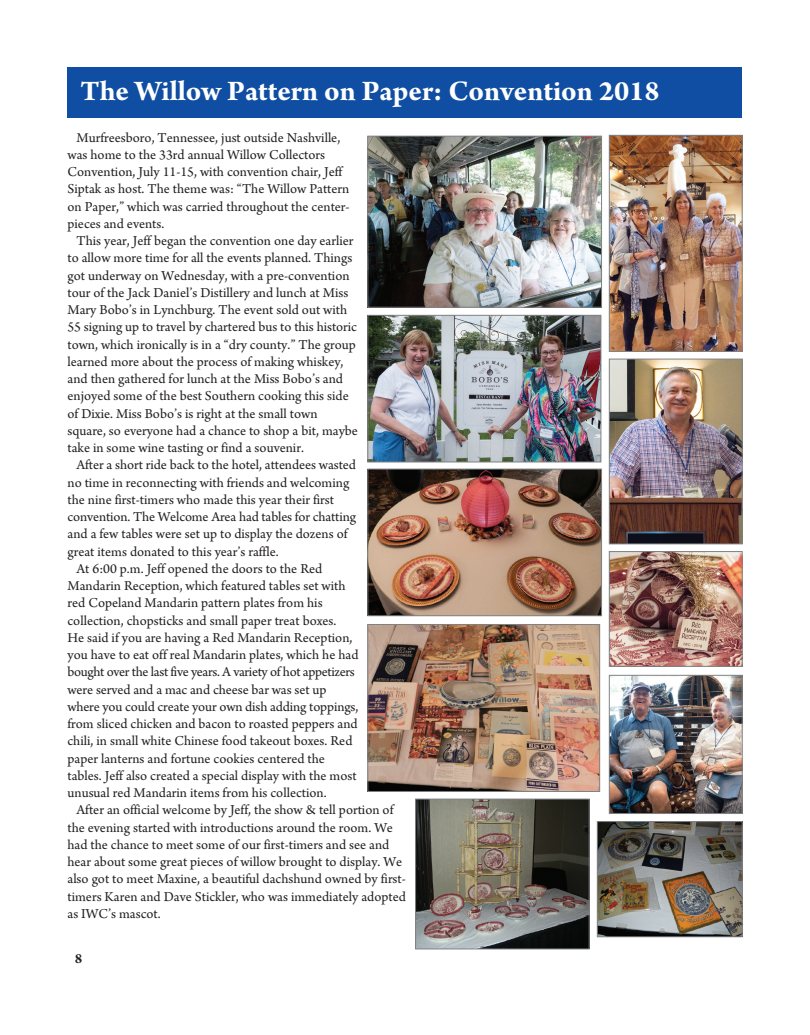
<style>
.page{position:relative;width:810px;height:1035px;background:#fff}
.page>*{position:absolute;margin:0;border:0;box-sizing:border-box;transform-origin:0 0}
.t1{font:700 30px "Arno Pro";color:#fff}
.t2{font:700 15px "Arno Pro";color:#231f20}
.t3{font:14.38px/17.2px "Arno Pro";color:#231f20}
.t4{font:14.38px "Arno Pro";letter-spacing:-.025em;color:#231f20}
</style>
<div class="page">
<div style="left:68px;top:68px;width:674px;height:50px;background:#0f4ea2"></div>
<img style="left:370px;top:626px;width:228px;height:164px">
<div style="left:368px;top:624px;width:232px;height:168px;border:1px solid #808285"></div>
<img style="left:417px;top:801px;width:171px;height:146px">
<div style="left:415px;top:799px;width:175px;height:150px;border:1px solid #808285"></div>
<img style="left:370px;top:317px;width:229px;height:143px">
<div style="left:368px;top:315px;width:233px;height:147px;border:1px solid #808285"></div>
<img style="left:370px;top:471px;width:230px;height:143px">
<div style="left:368px;top:469px;width:234px;height:147px;border:1px solid #808285"></div>
<img style="left:611px;top:137px;width:129px;height:213px">
<div style="left:609px;top:135px;width:133px;height:217px;border:1px solid #808285"></div>
<img style="left:611px;top:361px;width:129px;height:181px">
<div style="left:609px;top:359px;width:133px;height:185px;border:1px solid #808285"></div>
<img style="left:611px;top:677px;width:129px;height:135px">
<div style="left:609px;top:675px;width:133px;height:139px;border:1px solid #808285"></div>
<img style="left:599px;top:823px;width:141px;height:112px">
<div style="left:597px;top:821px;width:145px;height:116px;border:1px solid #808285"></div>
<img style="left:611px;top:553px;width:129px;height:112px">
<div style="left:609px;top:551px;width:133px;height:116px;border:1px solid #808285"></div>
<img style="left:370px;top:138px;width:230px;height:168px">
<div style="left:368px;top:136px;width:234px;height:172px;border:1px solid #808285"></div>
<h1 class="t1" style="left:80px;top:74px;width:581px">The Willow Pattern on Paper: Convention 2018</h1>
<p class="t3" style="left:67px;top:129px;width:284px;text-indent:9px">Murfreesboro, Tennessee, just outside Nashville, was home to the 33rd annual Willow Collectors Convention, July 11-15, with convention chair, Jeff Siptak as host. The theme was: “The Willow Pattern on Paper,” which was carried throughout the center&shy;pieces and events.</p>
<p class="t3" style="left:67px;top:233px;width:292px;text-indent:9px">This year, Jeff began the convention one day earlier to allow more time for all the events planned. Things got underway on Wednesday, with a pre-convention tour of the Jack Daniel’s Distillery and lunch at Miss Mary Bobo’s in Lynchburg. The event sold out with 55 signing up to travel by chartered bus to this historic town, which ironically is in a “dry county.” The group learned more about the process of making whiskey, and then gathered for lunch at the Miss Bobo’s and enjoyed some of the best Southern cooking this side of Dixie. Miss Bobo’s is right at the small town square, so everyone had a chance to shop a bit, maybe take in some wine tasting or find a souvenir.</p>
<p class="t3" style="left:77px;top:457px;width:281px">After a short ride back to the hotel, attendees wasted</p>
<p class="t3" style="left:67px;top:474px;width:283px">no time in reconnecting with friends and welcoming</p>
<p class="t3" style="left:67px;top:492px;width:268px">the nine first-timers who made this year their first</p>
<p class="t3" style="left:67px;top:509px;width:290px">convention. The Welcome Area had tables for chatting</p>
<p class="t3" style="left:67px;top:526px;width:282px">and a few tables were set up to display the dozens of</p>
<p class="t3" style="left:67px;top:543px;width:213px">great items donated to this year’s raffle.</p>
<p class="t3" style="left:77px;top:561px;width:247px">At 6:00 p.m. Jeff opened the doors to the Red</p>
<p class="t3" style="left:67px;top:578px;width:280px">Mandarin Reception, which featured tables set with</p>
<p class="t3" style="left:67px;top:595px;width:257px">red Copeland Mandarin pattern plates from his</p>
<p class="t3" style="left:67px;top:612px;width:270px">collection, chopsticks and small paper treat boxes.</p>
<p class="t3" style="left:67px;top:630px;width:287px">He said if you are having a Red Mandarin Reception,</p>
<p class="t3" style="left:67px;top:647px;width:293px">you have to eat off real Mandarin plates, which he had</p>
<p class="t4" style="left:67px;top:664px;width:289px">bought over the last five years. A variety of hot appetizers</p>
<p class="t3" style="left:67px;top:681px;width:260px">were served and a mac and cheese bar was set up</p>
<p class="t3" style="left:67px;top:699px;width:292px">where you could create your own dish adding toppings,</p>
<p class="t3" style="left:67px;top:716px;width:292px">from sliced chicken and bacon to roasted peppers and</p>
<p class="t3" style="left:67px;top:733px;width:286px">chili, in small white Chinese food takeout boxes. Red</p>
<p class="t3" style="left:67px;top:750px;width:259px">paper lanterns and fortune cookies centered the</p>
<p class="t3" style="left:67px;top:768px;width:291px">tables. Jeff also created a special display with the most</p>
<p class="t3" style="left:67px;top:785px;width:261px">unusual red Mandarin items from his collection.</p>
<p class="t3" style="left:77px;top:802px;width:318px">After an official welcome by Jeff, the show &amp; tell portion of</p>
<p class="t3" style="left:67px;top:819px;width:327px">the evening started with introductions around the room. We</p>
<p class="t3" style="left:67px;top:837px;width:323px">had the chance to meet some of our first-timers and see and</p>
<p class="t3" style="left:67px;top:854px;width:336px">hear about some great pieces of willow brought to display. We</p>
<p class="t3" style="left:67px;top:871px;width:340px">also got to meet Maxine, a beautiful dachshund owned by first-</p>
<p class="t3" style="left:67px;top:888px;width:340px">timers Karen and Dave Stickler, who was immediately adopted</p>
<p class="t3" style="left:67px;top:906px;width:95px">as IWC’s mascot.</p>
<p class="t2" style="left:75px;top:949px;width:9px">8</p>
</div>
